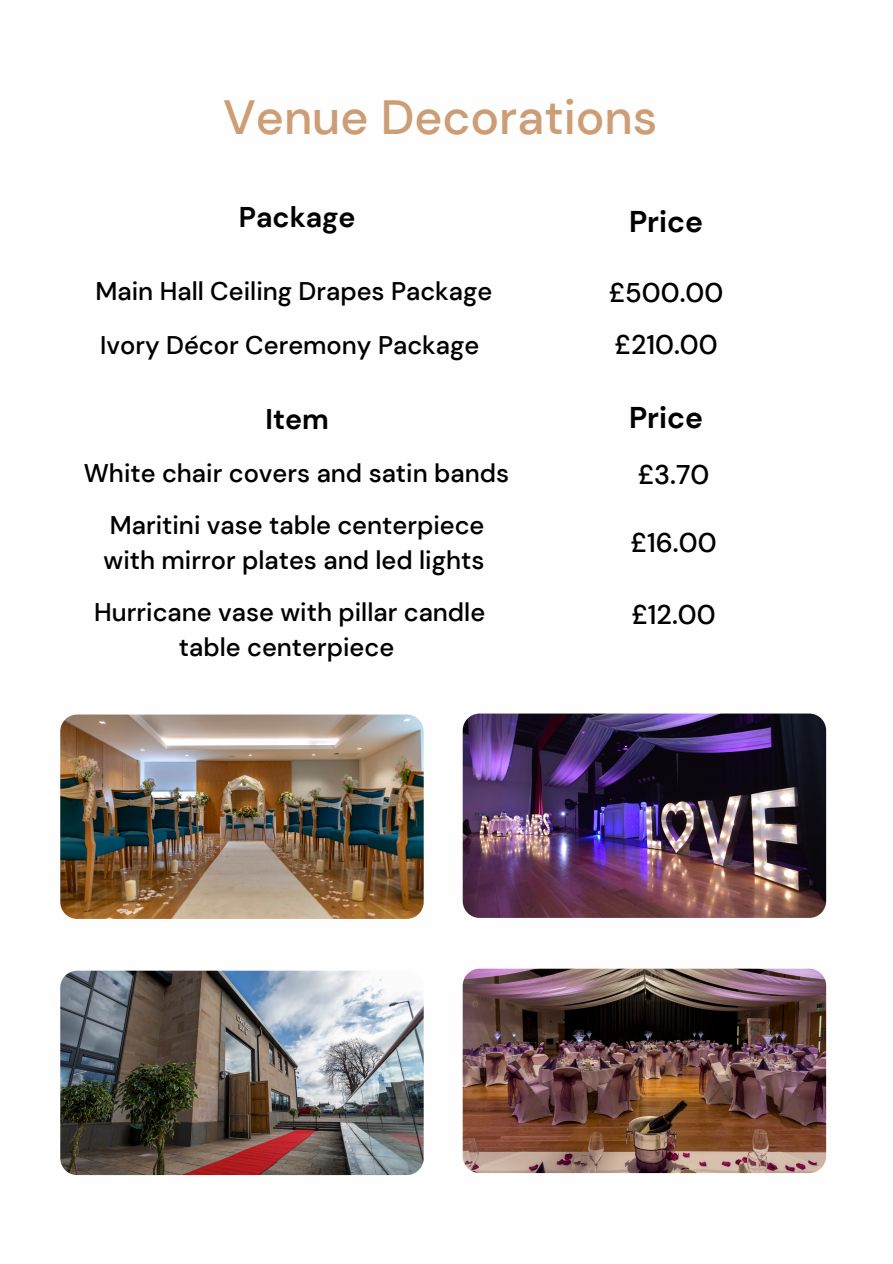
<style>
.page{position:relative;width:893px;height:1264px;background:#fff}
.page>*{position:absolute;margin:0;border:0;box-sizing:border-box;transform-origin:0 0}
.t1{font:500 48px "DM Sans";color:#cd9d75}
.t2{font:700 30px "DM Sans";color:#000}
.t3{font:700 28.5px "DM Sans";color:#000}
.t4{font:500 27px/52.1px "DM Sans";color:#000}
.t5{font:500 25.5px/34.8px "DM Sans";color:#000}
</style>
<div class="page">
<img style="left:60px;top:714px;width:363px;height:205px;border-radius:17px">
<img style="left:462px;top:713px;width:364px;height:205px;border-radius:17px">
<img style="left:60px;top:970px;width:363px;height:205px;border-radius:17px">
<img style="left:462px;top:968px;width:364px;height:205px;border-radius:17px">
<h1 class="t1" style="left:223px;top:86px;width:436px">Venue Decorations</h1>
<p class="t3" style="left:239px;top:198px;width:118px">Package</p>
<p class="t2" style="left:629px;top:202px;width:75px">Price</p>
<p class="t5" style="left:96px;top:264px;width:398px;line-height:54px">Main Hall Ceiling Drapes Package<br>Ivory Décor Ceremony Package</p>
<p class="t3" style="left:265px;top:401px;width:65px">Item</p>
<p class="t5" style="left:84px;top:456px;width:427px">White chair covers and satin bands</p>
<p class="t5" style="left:103px;top:508px;width:382px">Maritini vase table centerpiece with mirror plates and led lights</p>
<p class="t5" style="left:94px;top:595px;width:392px;text-align:center">Hurricane vase with pillar candle table centerpiece</p>
<p class="t4" style="left:608px;top:266px;width:116px">£500.00 £210.00</p>
<p class="t2" style="left:629px;top:398px;width:75px">Price</p>
<p class="t4" style="left:637px;top:449px;width:73px">£3.70</p>
<p class="t4" style="left:630px;top:516px;width:87px">£16.00</p>
<p class="t4" style="left:631px;top:589px;width:86px">£12.00</p>
</div>
